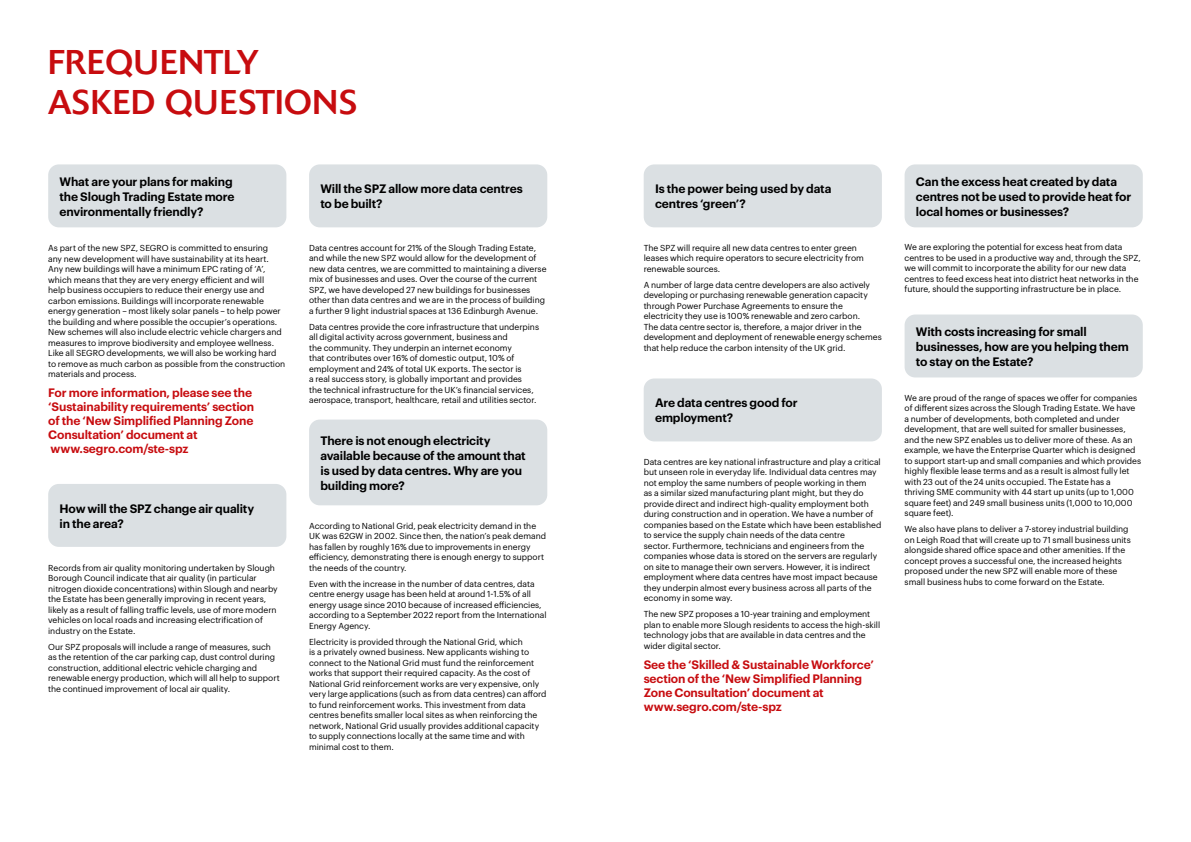
<style>
.page{position:relative;width:1191px;height:842px;background:#fff}
.page>*{position:absolute;margin:0;border:0;box-sizing:border-box;transform-origin:0 0}
.t1{font:34px/40px "Delta BQ";letter-spacing:.02em;color:#c70c0f}
.t2{font:600 12px/15px "Graphik";letter-spacing:-.01em;color:#000}
.t3{font:600 12px/14px "Graphik";letter-spacing:-.01em;color:#c70c0f}
.t4{font:8.5px/10.5px "Graphik";color:#000}
</style>
<div class="page">
<div style="left:48px;top:164px;width:238px;height:63px;background:#dbe0e3;border-radius:11px"></div>
<div style="left:48px;top:484px;width:238px;height:63px;background:#dbe0e3;border-radius:11px"></div>
<div style="left:309px;top:164px;width:238px;height:63px;background:#dbe0e3;border-radius:11px"></div>
<div style="left:309px;top:420px;width:238px;height:85px;background:#dbe0e3;border-radius:11px"></div>
<div style="left:643px;top:164px;width:239px;height:63px;background:#dbe0e3;border-radius:11px"></div>
<div style="left:643px;top:378px;width:239px;height:63px;background:#dbe0e3;border-radius:11px"></div>
<div style="left:904px;top:164px;width:238px;height:63px;background:#dbe0e3;border-radius:11px"></div>
<div style="left:904px;top:314px;width:238px;height:63px;background:#dbe0e3;border-radius:11px"></div>
<h1 class="t1" style="left:48px;top:42px;width:310px">FREQUENTLY<br>ASKED QUESTIONS</h1>
<h2 class="t2" style="left:60px;top:173px;width:177px">What are your plans for making the Slough Trading Estate more environmentally friendly?</h2>
<p class="t4" style="left:48px;top:242px;width:238px">As part of the new SPZ, SEGRO is committed to ensuring<br>any new development will have sustainability at its heart.<br>Any new buildings will have a minimum EPC rating of ‘A’, which means that they are very energy efficient and will<br>help business occupiers to reduce their energy use and carbon emissions. Buildings will incorporate renewable energy generation – most likely solar panels – to help power the building and where possible the occupier’s operations.<br>New schemes will also include electric vehicle chargers and measures to improve biodiversity and employee wellness.<br>Like all SEGRO developments, we will also be working hard to remove as much carbon as possible from the construction materials and process.</p>
<h2 class="t3" style="left:48px;top:385px;width:207px">For more information, please see the ‘Sustainability requirements’ section of the ‘New Simplified Planning Zone Consultation’ document at www.segro.com/ste-spz</h2>
<h2 class="t2" style="left:60px;top:500px;width:196px">How will the SPZ change air quality in the area?</h2>
<p class="t4" style="left:48px;top:561px;width:231px">Records from air quality monitoring undertaken by Slough Borough Council indicate that air quality (in particular nitrogen dioxide concentrations) within Slough and nearby the Estate has been generally improving in recent years, likely as a result of falling traffic levels, use of more modern vehicles on local roads and increasing electrification of industry on the Estate.</p>
<p class="t4" style="left:48px;top:641px;width:233px">Our SPZ proposals will include a range of measures, such as the retention of the car parking cap, dust control during construction, additional electric vehicle charging and renewable energy production, which will all help to support the continued improvement of local air quality.</p>
<h2 class="t2" style="left:320px;top:180px;width:204px">Will the SPZ allow more data centres to be built?</h2>
<p class="t4" style="left:309px;top:242px;width:239px">Data centres account for 21% of the Slough Trading Estate, and while the new SPZ would allow for the development of new data centres, we are committed to maintaining a diverse mix of businesses and uses. Over the course of the current SPZ, we have developed 27 new buildings for businesses other than data centres and we are in the process of building a further 9 light industrial spaces at 136 Edinburgh Avenue.</p>
<p class="t4" style="left:309px;top:321px;width:231px">Data centres provide the core infrastructure that underpins all digital activity across government, business and<br>the community. They underpin an internet economy<br>that contributes over 16% of domestic output, 10% of employment and 24% of total UK exports. The sector is<br>a real success story, is globally important and provides<br>the technical infrastructure for the UK’s financial services, aerospace, transport, healthcare, retail and utilities sector.</p>
<h2 class="t2" style="left:320px;top:432px;width:207px">There is not enough electricity available because of the amount that is used by data centres. Why are you building more?</h2>
<p class="t4" style="left:309px;top:519px;width:238px">According to National Grid, peak electricity demand in the UK was 62GW in 2002. Since then, the nation’s peak demand has fallen by roughly 16% due to improvements in energy efficiency, demonstrating there is enough energy to support the needs of the country.</p>
<p class="t4" style="left:309px;top:578px;width:239px">Even with the increase in the number of data centres, data centre energy usage has been held at around 1-1.5% of all energy usage since 2010 because of increased efficiencies, according to a September 2022 report from the International Energy Agency.</p>
<p class="t4" style="left:309px;top:636px;width:239px">Electricity is provided through the National Grid, which<br>is a privately owned business. New applicants wishing to connect to the National Grid must fund the reinforcement works that support their required capacity. As the cost of National Grid reinforcement works are very expensive, only very large applications (such as from data centres) can afford to fund reinforcement works. This investment from data centres benefits smaller local sites as when reinforcing the network, National Grid usually provides additional capacity to supply connections locally at the same time and with minimal cost to them.</p>
<h2 class="t2" style="left:655px;top:180px;width:178px">Is the power being used by data centres ‘green’?</h2>
<p class="t4" style="left:643px;top:242px;width:222px">The SPZ will require all new data centres to enter green leases which require operators to secure electricity from renewable sources.</p>
<p class="t4" style="left:643px;top:279px;width:240px">A number of large data centre developers are also actively developing or purchasing renewable generation capacity through Power Purchase Agreements to ensure the electricity they use is 100% renewable and zero carbon.<br>The data centre sector is, therefore, a major driver in the development and deployment of renewable energy schemes that help reduce the carbon intensity of the UK grid.</p>
<h2 class="t2" style="left:655px;top:394px;width:144px">Are data centres good for employment?</h2>
<p class="t4" style="left:643px;top:456px;width:239px">Data centres are key national infrastructure and play a critical but unseen role in everyday life. Individual data centres may not employ the same numbers of people working in them<br>as a similar sized manufacturing plant might, but they do provide direct and indirect high-quality employment both during construction and in operation. We have a number of companies based on the Estate which have been established to service the supply chain needs of the data centre<br>sector. Furthermore, technicians and engineers from the companies whose data is stored on the servers are regularly on site to manage their own servers. However, it is indirect employment where data centres have most impact because they underpin almost every business across all parts of the economy in some way.</p>
<p class="t4" style="left:643px;top:608px;width:238px">The new SPZ proposes a 10-year training and employment plan to enable more Slough residents to access the high-skill technology jobs that are available in data centres and the wider digital sector.</p>
<h2 class="t3" style="left:643px;top:656px;width:232px">See the ‘Skilled &amp; Sustainable Workforce’ section of the ‘New Simplified Planning Zone Consultation’ document at www.segro.com/ste-spz</h2>
<h2 class="t2" style="left:916px;top:173px;width:217px">Can the excess heat created by data centres not be used to provide heat for local homes or businesses?</h2>
<p class="t4" style="left:904px;top:241px;width:238px">We are exploring the potential for excess heat from data centres to be used in a productive way and, through the SPZ, we will commit to incorporate the ability for our new data centres to feed excess heat into district heat networks in the future, should the supporting infrastructure be in place.</p>
<h2 class="t2" style="left:916px;top:323px;width:214px">With costs increasing for small businesses, how are you helping them to stay on the Estate?</h2>
<p class="t4" style="left:904px;top:391px;width:238px">We are proud of the range of spaces we offer for companies of different sizes across the Slough Trading Estate. We have a number of developments, both completed and under development, that are well suited for smaller businesses, and the new SPZ enables us to deliver more of these. As an example, we have the Enterprise Quarter which is designed to support start-up and small companies and which provides highly flexible lease terms and as a result is almost fully let with 23 out of the 24 units occupied. The Estate has a thriving SME community with 44 start up units (up to 1,000 square feet) and 249 small business units (1,000 to 10,000 square feet).</p>
<p class="t4" style="left:904px;top:523px;width:228px">We also have plans to deliver a 7-storey industrial building on Leigh Road that will create up to 71 small business units alongside shared office space and other amenities. If the concept proves a successful one, the increased heights proposed under the new SPZ will enable more of these small business hubs to come forward on the Estate.</p>
</div>
